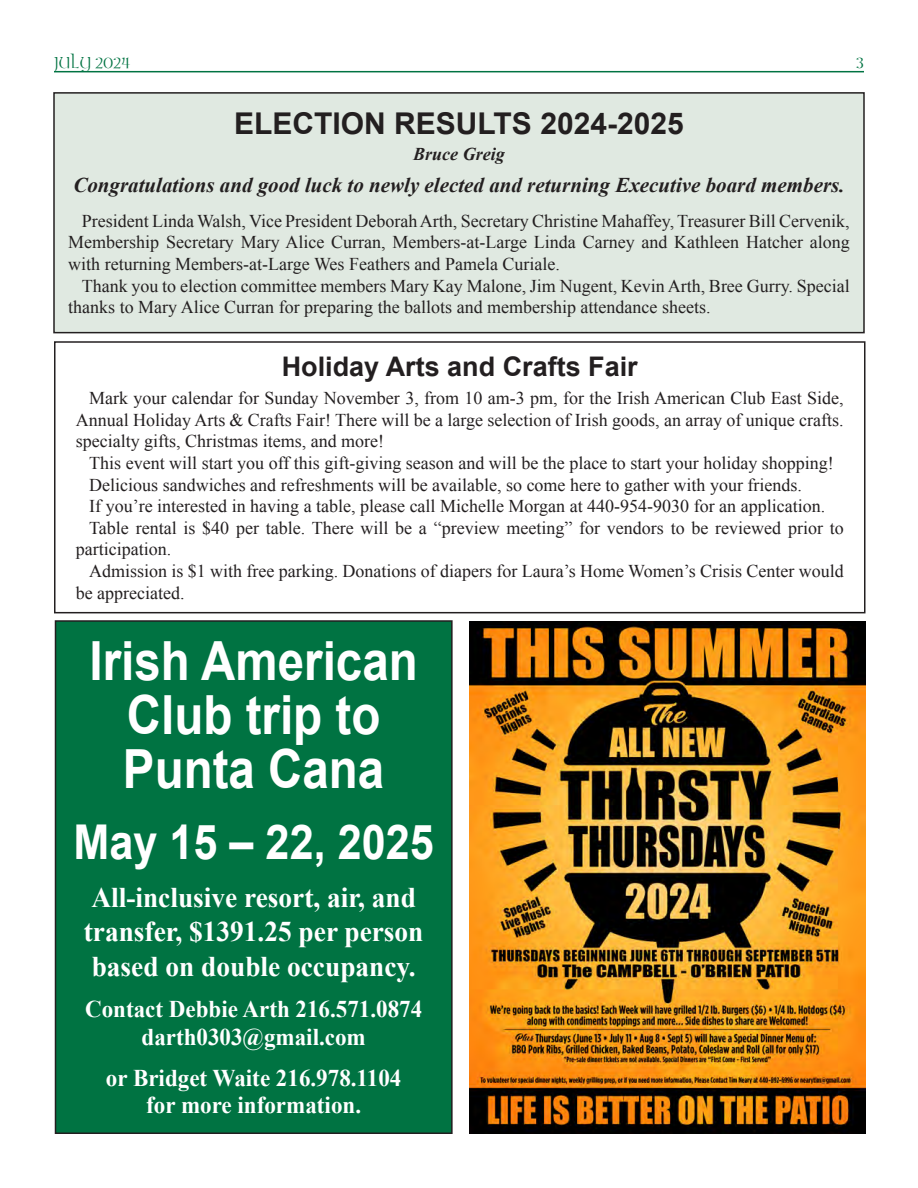
<style>
.page{position:relative;width:918px;height:1188px;background:#fff}
.page>*{position:absolute;margin:0;border:0;box-sizing:border-box;transform-origin:0 0}
.t1{font:700 54px/54px "Arial";color:#fff;text-align:center;scale:.88 1}
.t2{font:700 48px "Arial";color:#fff;scale:.9 1}
.t3{font:700 30px "Arial";color:#231f20}
.t4{font:700 28.5px/34.5px "Times New Roman";color:#fff;scale:.96 1}
.t5{font:700 27px "Arial";color:#231f20}
.t6{font:700 24px/27.6px "Times New Roman";color:#fff;text-align:center;scale:.96 1}
.t7{font:italic 700 21px "Times New Roman";color:#231f20}
.t8{font:18px/21.6px "Times New Roman";color:#231f20;text-align:justify}
.t9{font:italic 700 18px "Times New Roman";color:#231f20}
.t10{font:18px "Kelt Normal";color:#007342}
</style>
<div class="page">
<hr style="left:54px;top:71px;width:810px;height:1px;background:#007342">
<div style="left:54px;top:93px;width:810px;height:240px;background:#e0e9e1"></div>
<div style="left:53px;top:92px;width:812px;height:241px;border:2px solid #231f20"></div>
<img style="left:469px;top:621px;width:396px;height:513px">
<div style="left:54px;top:341px;width:812px;height:272px;border:2px solid #231f20"></div>
<div style="left:56px;top:621px;width:396px;height:512px;background:#007342"></div>
<div style="left:55px;top:620px;width:398px;height:514px;border:2px solid #231f20"></div>
<p class="t10" style="left:54px;top:54px;width:78px">JULY 2024</p>
<p class="t10" style="left:856px;top:54px;width:9px">3</p>
<h3 class="t3" style="left:234px;top:104px;width:451px">ELECTION RESULTS 2024-2025</h3>
<p class="t9" style="left:413px;top:141px;width:93px">Bruce Greig</p>
<p class="t7" style="left:73px;top:170px;width:773px">Congratulations and good luck to newly elected and returning Executive board members.</p>
<p class="t8" style="left:68px;top:210px;width:783px;text-indent:14px">President Linda Walsh, Vice President Deborah Arth, Secretary Christine Mahaffey, Treasurer Bill Cervenik, Membership Secretary Mary Alice Curran, Members-at-Large Linda Carney and Kathleen Hatcher along with returning Members-at-Large Wes Feathers and Pamela Curiale.</p>
<p class="t8" style="left:68px;top:274px;width:783px;text-indent:14px">Thank you to election committee members Mary Kay Malone, Jim Nugent, Kevin Arth, Bree Gurry. Special thanks to Mary Alice Curran for preparing the ballots and membership attendance sheets.</p>
<h3 class="t5" style="left:282px;top:349px;width:358px">Holiday Arts and Crafts Fair</h3>
<p class="t8" style="left:76px;top:387px;width:770px;text-indent:14px">Mark your calendar for Sunday November 3, from 10 am-3 pm, for the Irish American Club East Side, Annual Holiday Arts &amp; Crafts Fair! There will be a large selection of Irish goods, an array of unique crafts. specialty gifts, Christmas items, and more!</p>
<p class="t8" style="left:89px;top:452px;width:746px">This event will start you off this gift-giving season and will be the place to start your holiday shopping!</p>
<p class="t8" style="left:89px;top:473px;width:714px">Delicious sandwiches and refreshments will be available, so come here to gather with your friends.</p>
<p class="t8" style="left:89px;top:495px;width:737px">If you’re interested in having a table, please call Michelle Morgan at 440-954-9030 for an application.</p>
<p class="t8" style="left:89px;top:517px;width:756px">Table rental is $40 per table. There will be a “preview meeting” for vendors to be reviewed prior to</p>
<p class="t8" style="left:76px;top:538px;width:97px">participation.</p>
<p class="t8" style="left:89px;top:560px;width:756px">Admission is $1 with free parking. Donations of diapers for Laura’s Home Women’s Crisis Center would</p>
<p class="t8" style="left:76px;top:581px;width:110px">be appreciated.</p>
<h1 class="t1" style="left:89px;top:636px;width:375px">Irish American<br>Club trip to<br>Punta Cana</h1>
<h2 class="t2" style="left:74px;top:810px;width:402px">May 15 – 22, 2025</h2>
<h3 class="t4" style="left:84px;top:879px;width:355px">All-inclusive resort, air, and transfer, $1391.25 per person based on double occupancy.</h3>
<h3 class="t6" style="left:85px;top:995px;width:353px">Contact Debbie Arth 216.571.0874 darth0303@gmail.com</h3>
<h3 class="t6" style="left:106px;top:1063px;width:309px">or Bridget Waite 216.978.1104 for more information.</h3>
</div>
